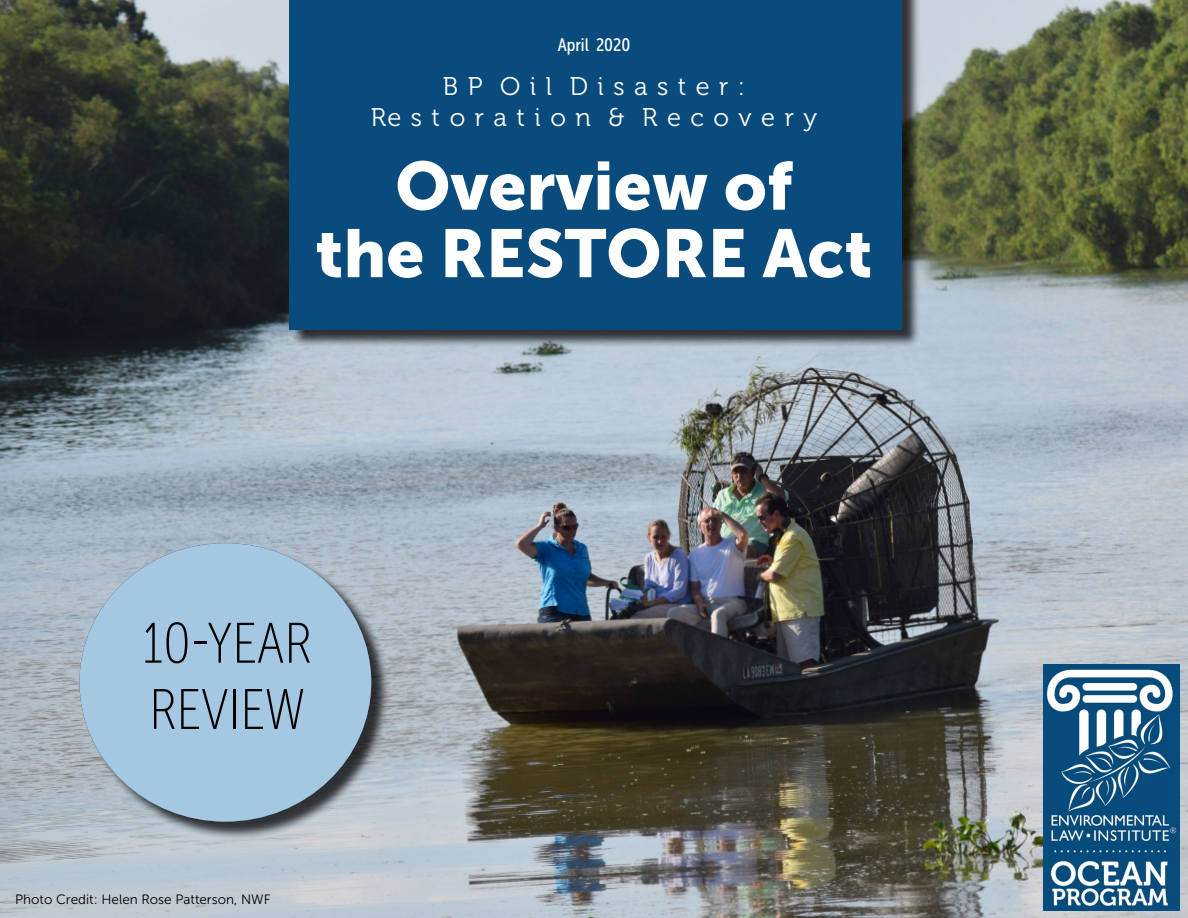
<style>
.page{position:relative;width:1188px;height:918px;background:#fff}
.page>*{position:absolute;margin:0;border:0;box-sizing:border-box;transform-origin:0 0}
.t1{font:67.5px/67.5px "Museo Sans 900";color:#fff;text-align:center}
.t2{font:57px/66.3px "Museo Sans Cond 100";color:#000}
.t3{font:25.5px/30.6px "Museo 300";color:#fff;text-align:center}
.t4{font:18px "Museo Sans Cond 500";color:#fff}
.t5{font:13.5px "Museo Sans 300";color:#000}
</style>
<div class="page">
<img style="left:0;top:0;width:1188px;height:918px">
<div style="left:82px;top:546px;width:308px;height:294px;background:#000;opacity:.75"></div>
<svg style="left:80px;top:543px;width:291px;height:279px;background:#a1bfd6"></svg>
<div style="left:291px;top:0;width:630px;height:348px;background:#000;opacity:.75"></div>
<div style="left:289px;top:0;width:613px;height:329px;background:#094b7c"></div>
<img style="left:1044px;top:665px;width:136px;height:246px">
<p class="t4" style="left:558px;top:35px;width:74px">April 2020</p>
<p class="t3" style="left:371px;top:72px;width:448px">B P O i l D i s a s t e r :<br>Re s t o r a t i o n &amp; R e c o v e r y</p>
<h1 class="t1" style="left:315px;top:152px;width:559px">Overview of<br>the RESTORE Act</h1>
<h2 class="t2" style="left:143px;top:611px;width:171px">10-YEAR<br>REVIEW</h2>
<p class="t5" style="left:15px;top:892px;width:257px">Photo Credit: Helen Rose Patterson, NWF</p>
</div>
